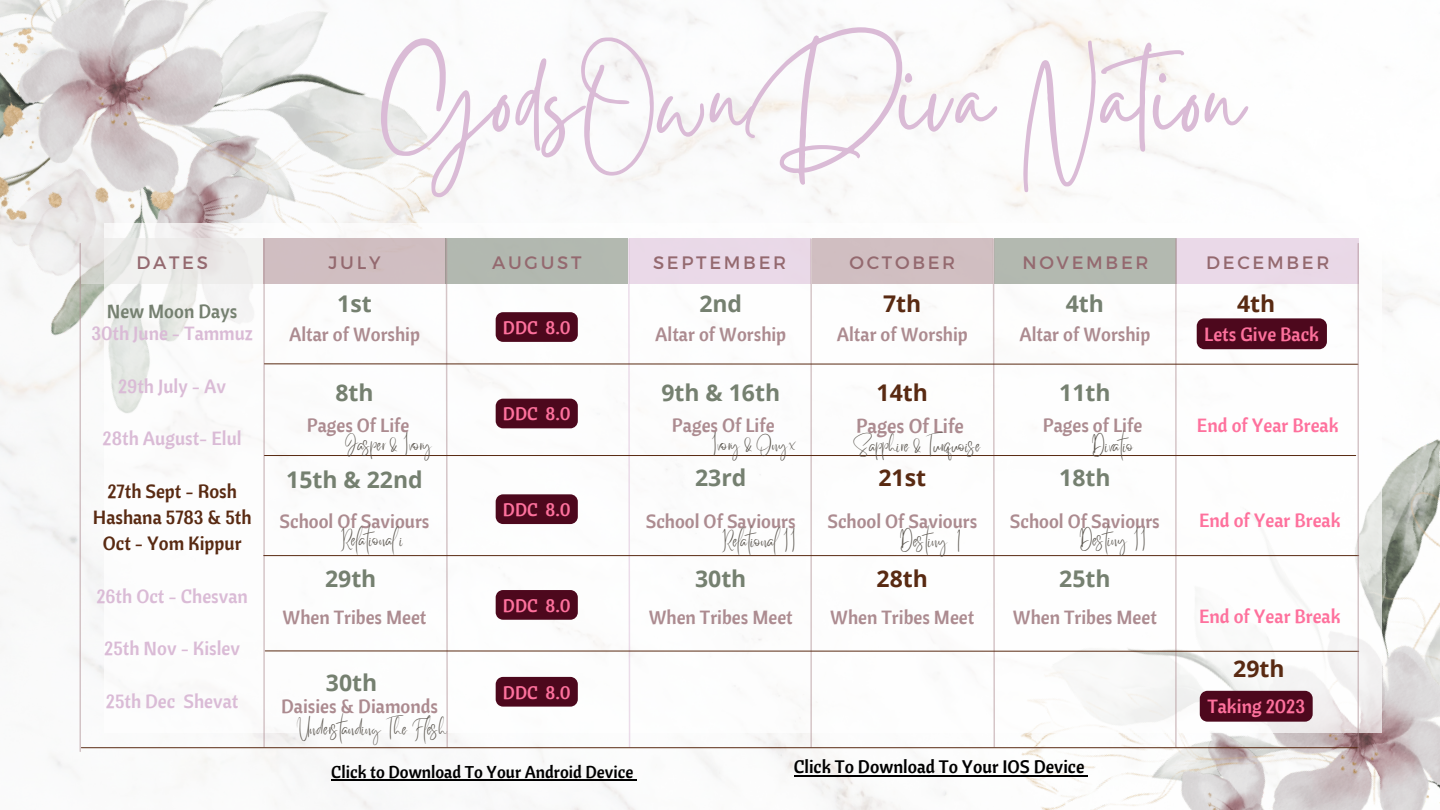
<style>
.page{position:relative;width:1440px;height:810px;background:#fff}
.page>*{position:absolute;margin:0;border:0;box-sizing:border-box;transform-origin:0 0}
.t1{font:128.7px "Gistesy";color:#dabbd6}
.t2{font:700 23px "Open Sans";color:#758070}
.t3{font:700 23px "Open Sans";color:#592a12}
.t4{font:20px "Cantora One";color:#ac8b90}
.t5{font:19px "Cantora One";color:#ac8b90}
.t6{font:19px "Cantora One";color:#dabbd6}
.t7{font:19px "Cantora One";color:#fe719d}
.t8{font:19px/26.2px "Cantora One";color:#592a12;text-align:center}
.t9{font:19px "Cantora One";color:#758070}
.t10{font:18px "Montserrat";letter-spacing:.15em;color:#94696f}
.t11{font:18px "Cantora One";color:#fe719d}
.t12{font:18px "Cantora One";color:#000}
.t13{font:17px "Cantora One";color:#000}
.t14{font:15px "Better Saturday";color:#5a554e}
</style>
<div class="page">
<img style="left:0;top:0;width:1440px;height:810px">
<img style="left:0;top:0;width:514px;height:497px">
<img style="left:957px;top:395px;width:483px;height:415px">
<div style="left:104px;top:223px;width:1278px;height:510px;background:#fff"></div>
<div style="left:81px;top:238px;width:182px;height:46px;background:#e8e7e5"></div>
<hr style="left:263px;top:239px;width:2px;height:508px;background:#ac8b90">
<hr style="left:81px;top:747px;width:1278px;height:1px;background:#592a12">
<hr style="left:79px;top:244px;width:2px;height:507px;background:#ac8b90">
<hr style="left:1357px;top:244px;width:2px;height:507px;background:#ac8b90">
<svg style="left:264px;top:238px;width:1095px;height:510px"></svg>
<hr style="left:331px;top:780px;width:302px;height:1px;background:#000">
<hr style="left:794px;top:775px;width:290px;height:1px;background:#000">
<p class="t1" style="left:381px;top:9px;width:863px">GodsOwnDiva Nation</p>
<p class="t10" style="left:136px;top:251px;width:73px">DATES</p>
<p class="t10" style="left:329px;top:251px;width:53px">JULY</p>
<p class="t10" style="left:492px;top:251px;width:91px">AUGUST</p>
<p class="t10" style="left:653px;top:251px;width:135px">SEPTEMBER</p>
<p class="t10" style="left:849px;top:251px;width:107px">OCTOBER</p>
<p class="t10" style="left:1022px;top:251px;width:128px">NOVEMBER</p>
<p class="t10" style="left:1206px;top:251px;width:125px">DECEMBER</p>
<p class="t9" style="left:107px;top:299px;width:132px">New Moon Days</p>
<p class="t6" style="left:91px;top:321px;width:163px">30th June - Tammuz</p>
<p class="t6" style="left:118px;top:374px;width:110px">29th July - Av</p>
<p class="t6" style="left:103px;top:426px;width:141px">28th August- Elul</p>
<p class="t8" style="left:93px;top:477px;width:160px">27th Sept - Rosh<br>Hashana 5783 &amp; 5th<br>Oct - Yom Kippur</p>
<p class="t6" style="left:96px;top:584px;width:153px">26th Oct - Chesvan</p>
<p class="t6" style="left:104px;top:636px;width:137px">25th Nov - Kislev</p>
<p class="t6" style="left:106px;top:689px;width:134px">25th Dec Shevat</p>
<p class="t2" style="left:337px;top:287px;width:36px">1st</p>
<p class="t2" style="left:699px;top:287px;width:44px">2nd</p>
<p class="t3" style="left:883px;top:287px;width:40px">7th</p>
<p class="t2" style="left:1066px;top:287px;width:40px">4th</p>
<p class="t5" style="left:289px;top:322px;width:132px">Altar of Worship</p>
<p class="t11" style="left:503px;top:316px;width:69px">DDC 8.0</p>
<p class="t5" style="left:655px;top:322px;width:132px">Altar of Worship</p>
<p class="t5" style="left:837px;top:322px;width:132px">Altar of Worship</p>
<p class="t5" style="left:1019px;top:322px;width:132px">Altar of Worship</p>
<p class="t2" style="left:335px;top:376px;width:40px">8th</p>
<p class="t2" style="left:661px;top:376px;width:120px">9th &amp; 16th</p>
<p class="t3" style="left:877px;top:376px;width:53px">14th</p>
<p class="t2" style="left:1059px;top:376px;width:53px">11th</p>
<p class="t11" style="left:503px;top:402px;width:69px">DDC 8.0</p>
<p class="t5" style="left:307px;top:413px;width:104px">Pages Of Life</p>
<p class="t5" style="left:672px;top:413px;width:104px">Pages Of Life</p>
<p class="t5" style="left:1043px;top:413px;width:101px">Pages of Life</p>
<p class="t4" style="left:856px;top:413px;width:109px">Pages Of Life</p>
<p class="t14" style="left:344px;top:442px;width:90px">Jasper &amp; Ivory</p>
<p class="t14" style="left:710px;top:442px;width:87px">Ivory &amp; Onyx</p>
<p class="t14" style="left:854px;top:443px;width:128px">Sapphire &amp; Turquoise</p>
<p class="t14" style="left:1092px;top:443px;width:43px">Divatio</p>
<p class="t2" style="left:286px;top:464px;width:138px">15th &amp; 22nd</p>
<p class="t2" style="left:695px;top:462px;width:53px">23rd</p>
<p class="t3" style="left:878px;top:462px;width:49px">21st</p>
<p class="t2" style="left:1059px;top:462px;width:53px">18th</p>
<p class="t11" style="left:503px;top:498px;width:69px">DDC 8.0</p>
<p class="t5" style="left:646px;top:509px;width:151px">School Of Saviours</p>
<p class="t5" style="left:827px;top:509px;width:151px">School Of Saviours</p>
<p class="t5" style="left:1010px;top:509px;width:151px">School Of Saviours</p>
<p class="t5" style="left:280px;top:509px;width:151px">School Of Saviours</p>
<p class="t14" style="left:340px;top:537px;width:65px">Relational i</p>
<p class="t14" style="left:722px;top:538px;width:76px">Relational II</p>
<p class="t14" style="left:900px;top:538px;width:62px">Destiny 1</p>
<p class="t14" style="left:1080px;top:537px;width:68px">Destiny II</p>
<p class="t2" style="left:325px;top:562px;width:53px">29th</p>
<p class="t5" style="left:283px;top:605px;width:145px">When Tribes Meet</p>
<p class="t2" style="left:326px;top:666px;width:53px">30th</p>
<p class="t5" style="left:281px;top:694px;width:158px">Daisies &amp; Diamonds</p>
<p class="t14" style="left:297px;top:726px;width:152px">Understanding The Flesh</p>
<p class="t11" style="left:503px;top:594px;width:69px">DDC 8.0</p>
<p class="t11" style="left:503px;top:681px;width:69px">DDC 8.0</p>
<p class="t2" style="left:695px;top:562px;width:53px">30th</p>
<p class="t5" style="left:649px;top:605px;width:145px">When Tribes Meet</p>
<p class="t3" style="left:877px;top:562px;width:53px">28th</p>
<p class="t5" style="left:830px;top:605px;width:145px">When Tribes Meet</p>
<p class="t2" style="left:1059px;top:562px;width:53px">25th</p>
<p class="t5" style="left:1013px;top:605px;width:145px">When Tribes Meet</p>
<p class="t13" style="left:331px;top:761px;width:304px">Click to Download To Your Android Device</p>
<p class="t12" style="left:794px;top:755px;width:292px">Click To Download To Your IOS Device</p>
<p class="t3" style="left:1237px;top:287px;width:40px">4th</p>
<p class="t7" style="left:1204px;top:322px;width:116px">Lets Give Back</p>
<p class="t7" style="left:1197px;top:413px;width:143px">End of Year Break</p>
<p class="t7" style="left:1199px;top:508px;width:143px">End of Year Break</p>
<p class="t7" style="left:1199px;top:604px;width:143px">End of Year Break</p>
<p class="t3" style="left:1233px;top:653px;width:53px">29th</p>
<p class="t7" style="left:1207px;top:694px;width:99px">Taking 2023</p>
</div>
